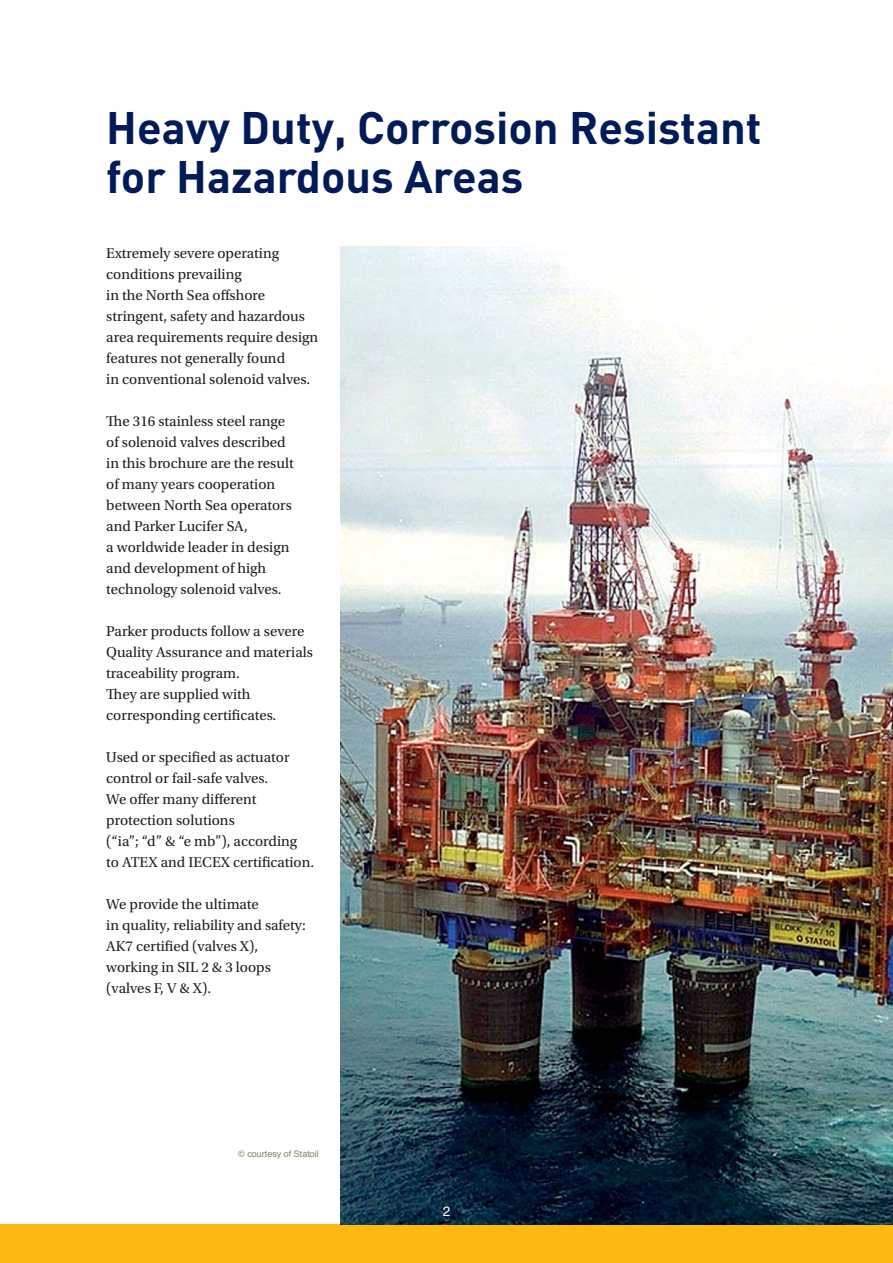
<style>
.page{position:relative;width:893px;height:1263px;background:#fff}
.page>*{position:absolute;margin:0;border:0;box-sizing:border-box;transform-origin:0 0}
.t1{font:700 45px/49.2px "DIN";color:#001b58}
.t2{font:15px/21px "Utopia Std";color:#231f20}
.t3{font:13.5px "Helvetica";color:#fff}
.t4{font:9px "Helvetica";color:#887d6e}
</style>
<div class="page">
<div style="left:0;top:1225px;width:893px;height:38px;background:#fdb813"></div>
<img style="left:340px;top:247px;width:553px;height:978px">
<h1 class="t1" style="left:106px;top:107px;width:657px">Heavy Duty, Corrosion Resistant for Hazardous Areas</h1>
<p class="t2" style="left:106px;top:244px;width:213px">Extremely severe operating conditions prevailing<br>in the North Sea offshore stringent, safety and hazardous area requirements require design features not generally found<br>in conventional solenoid valves.</p>
<p class="t2" style="left:106px;top:412px;width:189px">The 316 stainless steel range of solenoid valves described in this brochure are the result of many years cooperation between North Sea operators and Parker Lucifer SA,<br>a worldwide leader in design and development of high technology solenoid valves.</p>
<p class="t2" style="left:106px;top:622px;width:208px">Parker products follow a severe<br>Quality Assurance and materials traceability program.<br>They are supplied with corresponding certificates.</p>
<p class="t2" style="left:106px;top:748px;width:209px">Used or specified as actuator control or fail-safe valves.<br>We offer many different protection solutions<br>(“ia”; “d” &amp; “e mb”), according<br>to ATEX and IECEX certification.</p>
<p class="t2" style="left:106px;top:895px;width:201px">We provide the ultimate<br>in quality, reliability and safety:<br>AK7 certified (valves X), working in SIL 2 &amp; 3 loops (valves F, V &amp; X).</p>
<p class="t4" style="left:238px;top:1150px;width:82px">© courtesy of Statoil</p>
<p class="t3" style="left:443px;top:1206px;width:9px">2</p>
</div>
